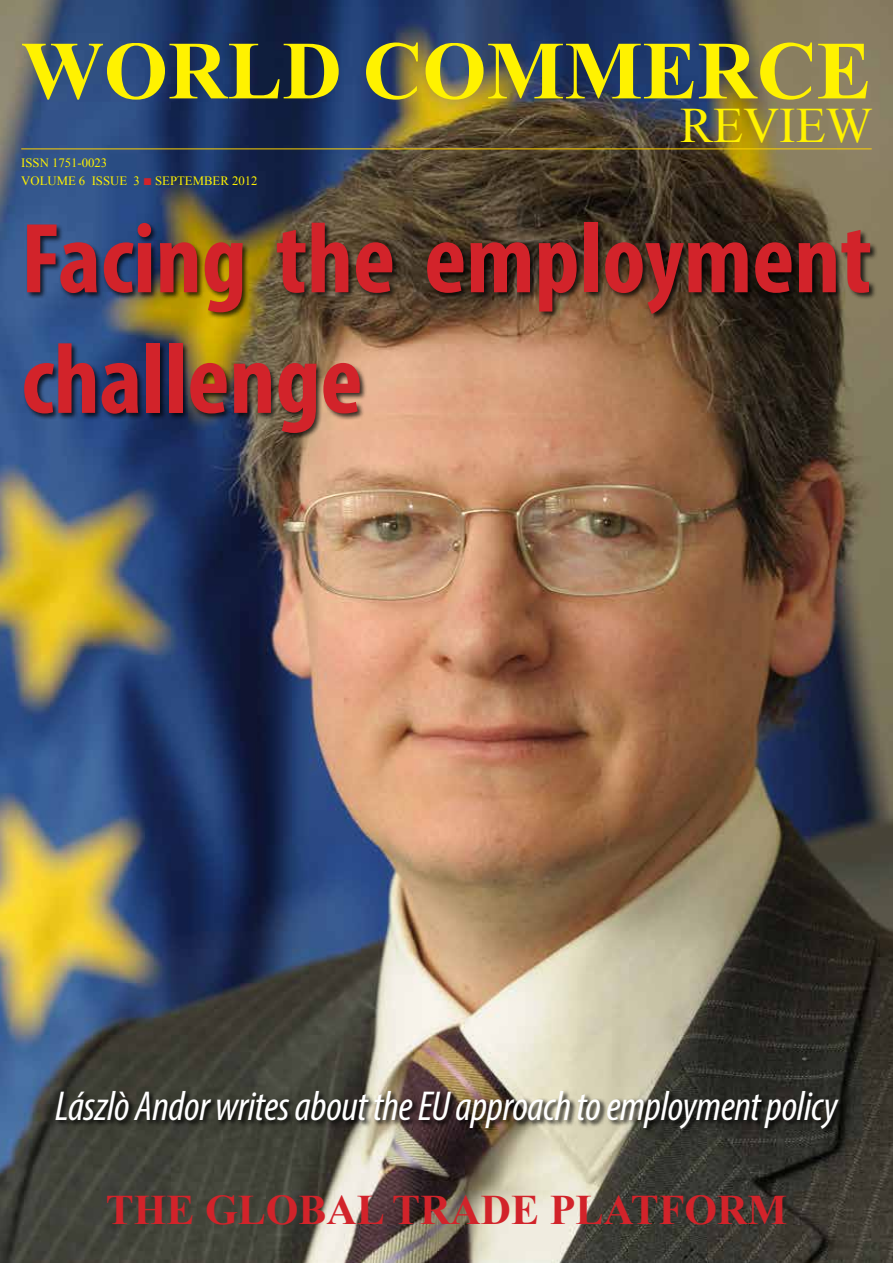
<style>
.page{position:relative;width:893px;height:1263px;background:#fff}
.page>*{position:absolute;margin:0;border:0;box-sizing:border-box;transform-origin:0 0}
.t1{font:700 condensed 100.5px/120.6px "Myriad Pro";color:#d2232a}
.t2{font:700 82.5px "Times New Roman";color:#fff200}
.t3{font:49.5px "Times New Roman";color:#fff200}
.t4{font:italic condensed 42px "Myriad Pro";letter-spacing:-.01em;color:#fff}
.t5{font:700 42px "Times New Roman";color:#d2232a}
.t6{font:12.75px/18px "Times New Roman";color:#fff200}
.s1{font-size:15px;color:#d2232a}
</style>
<div class="page">
<img style="left:0;top:0;width:893px;height:1263px">
<svg style="left:55px;top:1089px;width:791px;height:47px;background:#4b483e"></svg>
<div style="left:23px;top:221px;width:855px;height:219px;background:#000;opacity:.75"></div>
<hr style="left:21px;top:149px;width:851px;height:1px;background:#ffd200">
<h2 class="t2" style="left:21px;top:14px;width:852px">WORLD COMMERCE</h2>
<p class="t3" style="left:680px;top:92px;width:194px">REVIEW</p>
<p class="t6" style="left:21px;top:154px;width:238px">ISSN 1751-0023<br>VOLUME 6 ISSUE 3 <span class="s1">■</span> SEPTEMBER 2012</p>
<h1 class="t1" style="left:21px;top:196px;width:852px">Facing the employment challenge</h1>
<p class="t4" style="left:55px;top:1081px;width:784px">Lászlò Andor writes about the EU approach to employment policy</p>
<p class="t5" style="left:106px;top:1180px;width:683px">THE GLOBAL TRADE PLATFORM</p>
</div>
